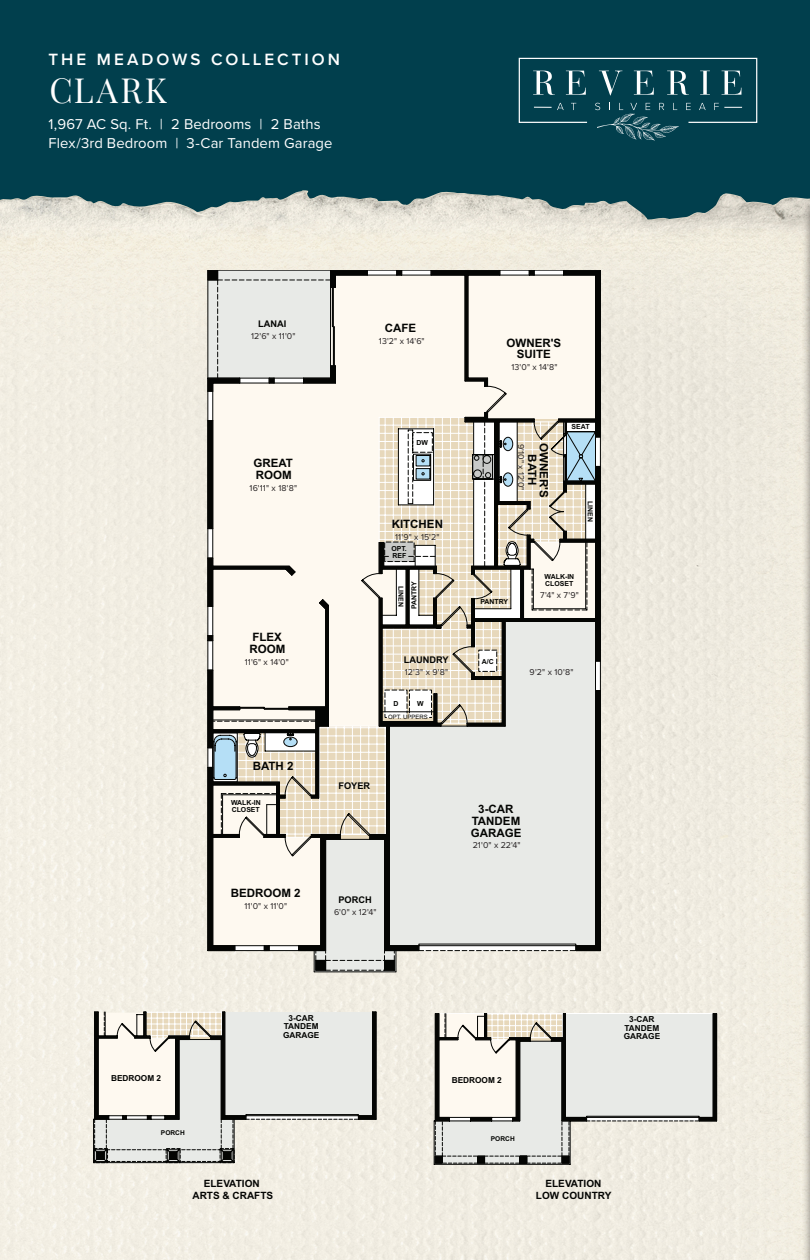
<style>
.page{position:relative;width:810px;height:1260px;background:#fff}
.page>*{position:absolute;margin:0;border:0;box-sizing:border-box;transform-origin:0 0}
.t1{font:33.94px "Playfair Display";letter-spacing:.075em;color:#fff}
.t2{font:600 16.94px "Proxima Nova";letter-spacing:.175em;color:#fff}
.t3{font:14.81px/19.2px "Proxima Nova";letter-spacing:.005em;color:#fff}
.t4{font:700 11.56px/11.8px "Arial";color:#040503;text-align:center}
.t5{font:700 10.06px/11.9px "Arial";color:#040503;text-align:center}
.t6{font:700 9.25px "Arial";color:#040503}
.t7{font:8.81px "Proxima Nova";letter-spacing:.01em;color:#231f20}
.t8{font:700 8.25px/8.4px "Arial";color:#040503;text-align:center}
.t9{font:700 6.94px/6.9px "Arial";color:#040503}
.t10{font:700 6.62px "Arial";color:#040503}
.t11{font:6px "Arial";color:#040503}
</style>
<div class="page">
<div style="left:0;top:0;width:810px;height:258px;background:#013f4d"></div>
<img style="left:0;top:190px;width:801px;height:1070px">
<div style="left:801px;top:189px;width:9px;height:1071px;background:#231f20;opacity:.5"></div>
<svg style="left:519px;top:58px;width:238px;height:83px"></svg>
<hr style="left:487px;top:1259px;width:43px;height:1px;background:#fff">
<svg style="left:491px;top:1259px;width:72px;height:1px"></svg>
<svg style="left:434px;top:1011px;width:283px;height:195px;background:#dddcd5"></svg>
<svg style="left:93px;top:1011px;width:283px;height:195px;background:#dddbd4"></svg>
<svg style="left:207px;top:270px;width:394px;height:707px"></svg>
<p class="t2" style="left:49px;top:47px;width:293px">THE MEADOWS COLLECTION</p>
<p class="t1" style="left:49px;top:64px;width:119px">CLARK</p>
<p class="t3" style="left:49px;top:115px;width:285px">1,967 AC Sq. Ft. | 2 Bedrooms | 2 Baths<br>Flex/3rd Bedroom | 3-Car Tandem Garage</p>
<p class="t6" style="left:258px;top:318px;width:30px">LANAI</p>
<p class="t4" style="left:385px;top:323px;width:33px">CAFE</p>
<p class="t7" style="left:251px;top:331px;width:46px">12'6" x 11'0"</p>
<p class="t7" style="left:379px;top:336px;width:47px">13'2" x 14'6"</p>
<p class="t4" style="left:253px;top:457px;width:41px;text-align:left">GREAT<br>ROOM</p>
<p class="t7" style="left:250px;top:482px;width:49px">16'11" x 18'8"</p>
<p class="t4" style="left:250px;top:632px;width:37px;text-align:left">FLEX<br>ROOM</p>
<p class="t7" style="left:245px;top:657px;width:46px">11'6" x 14'0"</p>
<p class="t9" style="left:417px;top:439px;width:13px">DW</p>
<p class="t4" style="left:392px;top:519px;width:53px">KITCHEN</p>
<p class="t7" style="left:395px;top:532px;width:46px">11'9" x 15'2"</p>
<p class="t9" style="left:391px;top:545px;width:17px">OPT.<br>REF</p>
<p class="t9" style="left:404px;top:586px;width:22px;rotate:90deg">LINEN</p>
<p class="t9" style="left:411px;top:609px;width:29px;rotate:-90deg">PANTRY</p>
<p class="t6" style="left:404px;top:654px;width:46px">LAUNDRY</p>
<p class="t4" style="left:507px;top:337px;width:56px">OWNER'S<br>SUITE</p>
<p class="t7" style="left:511px;top:362px;width:48px">13'0" x 14'8"</p>
<p class="t4" style="left:549px;top:443px;width:56px;rotate:90deg">OWNER'S<br>BATH</p>
<p class="t7" style="left:526px;top:444px;width:48px;rotate:90deg">9'10" x 12'0"</p>
<p class="t9" style="left:572px;top:424px;width:19px">SEAT</p>
<p class="t9" style="left:594px;top:501px;width:22px;rotate:90deg">LINEN</p>
<p class="t9" style="left:480px;top:598px;width:29px">PANTRY</p>
<p class="t9" style="left:482px;top:658px;width:13px">A/C</p>
<p class="t9" style="left:545px;top:574px;width:31px">WALK-IN<br>CLOSET</p>
<p class="t7" style="left:540px;top:590px;width:40px">7'4" x 7'9"</p>
<p class="t7" style="left:405px;top:667px;width:45px">12'3" x 9'8"</p>
<p class="t7" style="left:530px;top:667px;width:45px">9'2" x 10'8"</p>
<p class="t9" style="left:393px;top:701px;width:7px">D</p>
<p class="t9" style="left:417px;top:701px;width:8px">W</p>
<p class="t4" style="left:253px;top:761px;width:42px">BATH 2</p>
<p class="t9" style="left:231px;top:800px;width:31px">WALK-IN<br>CLOSET</p>
<p class="t4" style="left:231px;top:888px;width:71px">BEDROOM 2</p>
<p class="t7" style="left:245px;top:901px;width:44px">11'0" x 11'0"</p>
<p class="t11" style="left:388px;top:713px;width:41px">OPT. UPPERS</p>
<p class="t6" style="left:338px;top:780px;width:33px">FOYER</p>
<p class="t6" style="left:338px;top:894px;width:35px">PORCH</p>
<p class="t7" style="left:334px;top:907px;width:44px">6'0" x 12'4"</p>
<p class="t4" style="left:471px;top:804px;width:52px">3-CAR<br>TANDEM<br>GARAGE</p>
<p class="t7" style="left:473px;top:840px;width:49px">21'0" x 22'4"</p>
<p class="t8" style="left:111px;top:1074px;width:52px">BEDROOM 2</p>
<p class="t8" style="left:283px;top:1014px;width:38px">3-CAR<br>TANDEM<br>GARAGE</p>
<p class="t10" style="left:161px;top:1128px;width:25px">PORCH</p>
<p class="t5" style="left:192px;top:1178px;width:82px">ELEVATION<br>ARTS &amp; CRAFTS</p>
<p class="t8" style="left:452px;top:1076px;width:52px">BEDROOM 2</p>
<p class="t10" style="left:491px;top:1134px;width:25px">PORCH</p>
<p class="t8" style="left:624px;top:1016px;width:38px">3-CAR<br>TANDEM<br>GARAGE</p>
<p class="t5" style="left:536px;top:1177px;width:77px">ELEVATION<br>LOW COUNTRY</p>
</div>
